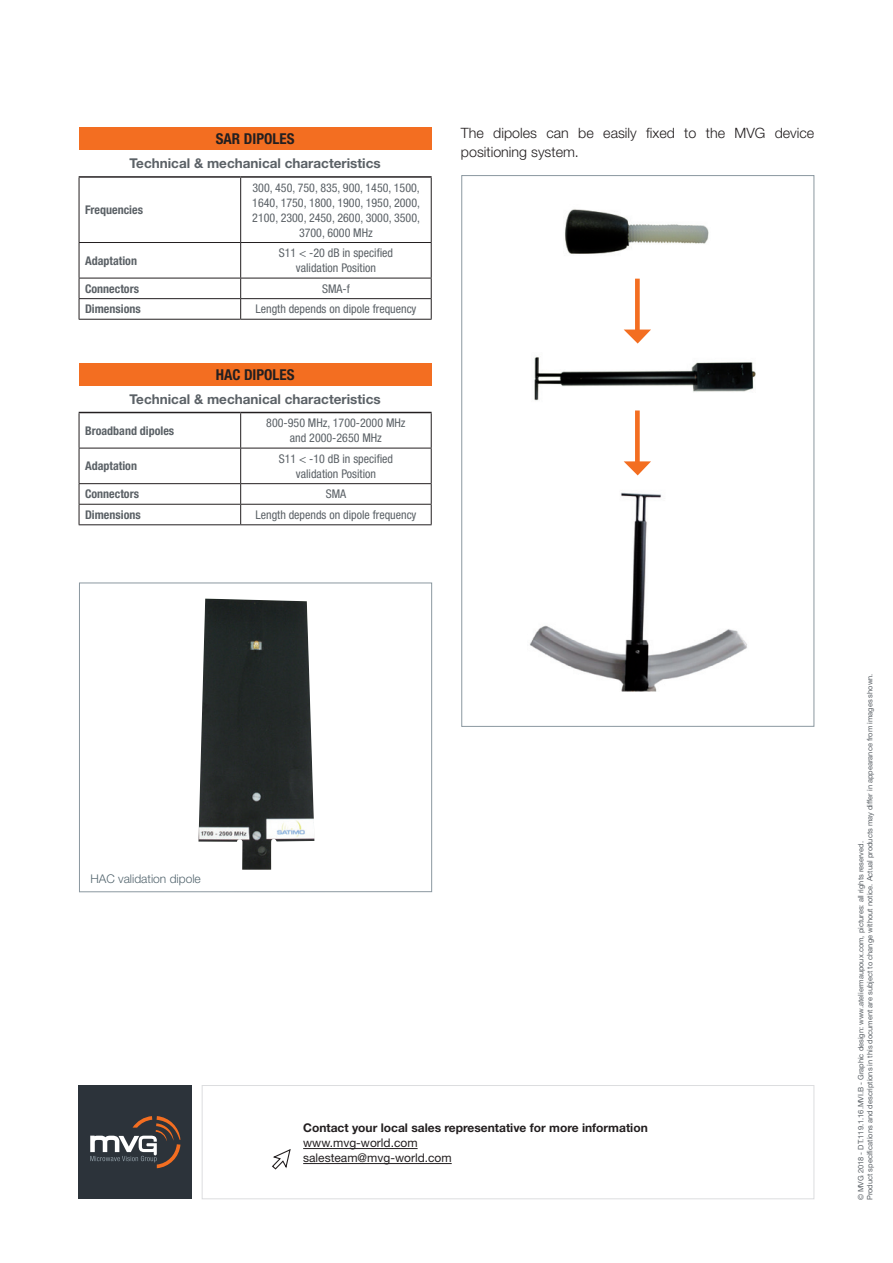
<style>
.page{position:relative;width:893px;height:1263px;background:#fff}
.page>*{position:absolute;margin:0;border:0;box-sizing:border-box;transform-origin:0 0}
.Tableau_TITRE{font:700 condensed 15px "Helvetica Neue LT Std";color:#231f20}
.TEXTE{font:300 14.25px/18.8px "Helvetica Neue LT Std";color:#231f20}
.Tableau_TITRE-2{font:700 13.5px "Helvetica Neue LT Std";color:#5b6166}
.t1{font:condensed 12px/15px "Helvetica Neue LT Std";color:#5b6166;text-align:center}
.t2{font:700 condensed 12px "Helvetica Neue LT Std";color:#5b6166}
.texte_courant{font:700 12px "Helvetica Neue LT Std";color:#231f20}
.texte_courant-2{font:12px "Helvetica Neue LT Std";color:#231f20}
.Legende_photo{font:300 12px "Helvetica Neue LT Std";color:#53656e}
.t3{font:7.5px "Helvetica Neue LT Std";color:#5b6166}
</style>
<div class="page">
<hr style="left:303px;top:1148px;width:115px;height:1px;background:#231f20">
<hr style="left:303px;top:1163px;width:149px;height:1px;background:#231f20">
<svg style="left:272px;top:1149px;width:19px;height:21px"></svg>
<div style="left:202px;top:1085px;width:612px;height:114px;border:1px solid #dcdddf"></div>
<div style="left:78px;top:1085px;width:114px;height:114px;background:#2c333a"></div>
<svg style="left:90px;top:1116px;width:90px;height:52px"></svg>
<div style="left:79px;top:583px;width:353px;height:309px;border:1px solid #8b98a0"></div>
<img style="left:198px;top:598px;width:116px;height:272px">
<img style="left:534px;top:357px;width:222px;height:44px">
<img style="left:530px;top:492px;width:217px;height:199px">
<svg style="left:624px;top:330px;width:27px;height:14px"></svg>
<div style="left:635px;top:279px;width:5px;height:53px;background:#f36e21"></div>
<svg style="left:624px;top:461px;width:27px;height:14px"></svg>
<div style="left:635px;top:410px;width:5px;height:54px;background:#f36e21"></div>
<div style="left:79px;top:128px;width:352px;height:22px;background:#f36e21"></div>
<hr style="left:79px;top:178px;width:1px;height:64px;background:#231f20">
<hr style="left:240px;top:178px;width:1px;height:64px;background:#231f20">
<hr style="left:431px;top:178px;width:1px;height:64px;background:#231f20">
<hr style="left:79px;top:242px;width:162px;height:1px;background:#231f20">
<hr style="left:79px;top:243px;width:1px;height:35px;background:#231f20">
<hr style="left:241px;top:242px;width:191px;height:1px;background:#231f20">
<hr style="left:240px;top:243px;width:1px;height:35px;background:#231f20">
<hr style="left:431px;top:243px;width:1px;height:35px;background:#231f20">
<hr style="left:79px;top:278px;width:162px;height:1px;background:#231f20">
<hr style="left:241px;top:278px;width:191px;height:1px;background:#231f20">
<hr style="left:79px;top:298px;width:162px;height:1px;background:#231f20">
<svg style="left:79px;top:278px;width:1px;height:41px"></svg>
<hr style="left:241px;top:298px;width:191px;height:1px;background:#231f20">
<svg style="left:240px;top:278px;width:1px;height:41px"></svg>
<svg style="left:431px;top:278px;width:1px;height:41px"></svg>
<hr style="left:79px;top:319px;width:162px;height:1px;background:#231f20">
<hr style="left:241px;top:319px;width:191px;height:1px;background:#231f20">
<hr style="left:79px;top:176px;width:162px;height:2px;background:#231f20">
<hr style="left:241px;top:176px;width:191px;height:2px;background:#231f20">
<div style="left:79px;top:363px;width:352px;height:23px;background:#f36e21"></div>
<hr style="left:79px;top:413px;width:1px;height:35px;background:#231f20">
<hr style="left:240px;top:413px;width:1px;height:35px;background:#231f20">
<hr style="left:431px;top:413px;width:1px;height:35px;background:#231f20">
<hr style="left:79px;top:448px;width:162px;height:1px;background:#231f20">
<hr style="left:79px;top:448px;width:1px;height:35px;background:#231f20">
<hr style="left:241px;top:448px;width:191px;height:1px;background:#231f20">
<hr style="left:240px;top:448px;width:1px;height:35px;background:#231f20">
<hr style="left:431px;top:448px;width:1px;height:35px;background:#231f20">
<hr style="left:79px;top:483px;width:162px;height:1px;background:#231f20">
<hr style="left:241px;top:483px;width:191px;height:1px;background:#231f20">
<hr style="left:79px;top:504px;width:162px;height:1px;background:#231f20">
<svg style="left:79px;top:484px;width:1px;height:40px"></svg>
<hr style="left:241px;top:504px;width:191px;height:1px;background:#231f20">
<svg style="left:240px;top:484px;width:1px;height:40px"></svg>
<svg style="left:431px;top:484px;width:1px;height:40px"></svg>
<hr style="left:79px;top:524px;width:162px;height:1px;background:#231f20">
<hr style="left:241px;top:524px;width:191px;height:1px;background:#231f20">
<hr style="left:79px;top:412px;width:162px;height:1px;background:#231f20">
<hr style="left:241px;top:412px;width:191px;height:1px;background:#231f20">
<img style="left:565px;top:209px;width:144px;height:45px">
<p class="Tableau_TITRE" style="left:216px;top:130px;width:80px">SAR DIPOLES</p>
<p class="Tableau_TITRE-2" style="left:130px;top:155px;width:253px">Technical &amp; mechanical characteristics</p>
<p class="t2" style="left:85px;top:202px;width:59px">Frequencies</p>
<p class="t1" style="left:252px;top:180px;width:169px">300, 450, 750, 835, 900, 1450, 1500,<br>1640, 1750, 1800, 1900, 1950, 2000,<br>2100, 2300, 2450, 2600, 3000, 3500,<br>3700, 6000 MHz</p>
<p class="t2" style="left:85px;top:253px;width:53px">Adaptation</p>
<p class="t1" style="left:279px;top:245px;width:116px">S11 &lt; -20 dB in specified validation Position</p>
<p class="t2" style="left:85px;top:281px;width:55px">Connectors</p>
<p class="t1" style="left:322px;top:281px;width:29px">SMA-f</p>
<p class="t2" style="left:85px;top:302px;width:57px">Dimensions</p>
<p class="t1" style="left:255px;top:301px;width:162px">Length depends on dipole frequency</p>
<p class="Tableau_TITRE" style="left:216px;top:365px;width:80px">HAC DIPOLES</p>
<p class="Tableau_TITRE-2" style="left:130px;top:391px;width:253px">Technical &amp; mechanical characteristics</p>
<p class="t2" style="left:85px;top:423px;width:91px">Broadband dipoles</p>
<p class="t1" style="left:266px;top:415px;width:141px">800-950 MHz, 1700-2000 MHz and 2000-2650 MHz</p>
<p class="t2" style="left:85px;top:459px;width:53px">Adaptation</p>
<p class="t1" style="left:279px;top:451px;width:116px">S11 &lt; -10 dB in specified validation Position</p>
<p class="t2" style="left:85px;top:487px;width:55px">Connectors</p>
<p class="t1" style="left:326px;top:486px;width:22px">SMA</p>
<p class="t2" style="left:85px;top:507px;width:57px">Dimensions</p>
<p class="t1" style="left:255px;top:507px;width:162px">Length depends on dipole frequency</p>
<p class="TEXTE" style="left:461px;top:123px;width:355px">The dipoles can be easily fixed to the MVG device positioning system.</p>
<p class="Legende_photo" style="left:90px;top:871px;width:112px">HAC validation dipole</p>
<p class="texte_courant" style="left:303px;top:1121px;width:346px">Contact your local sales representative for more information</p>
<p class="texte_courant-2" style="left:303px;top:1136px;width:116px">www.mvg-world.com</p>
<p class="texte_courant-2" style="left:303px;top:1151px;width:150px">salesteam@mvg-world.com</p>
<p class="t3" style="left:865px;top:1200px;width:528px;rotate:-90deg">Product specifications and descriptions in this document are subject to change without notice. Actual products may differ in appearance from images shown.</p>
<p class="t3" style="left:856px;top:1200px;width:360px;rotate:-90deg">© MVG 2018 - DT.119.1.16.MVI.B - Graphic design: www.ateliermaupoux.com, pictures: all rights reserved.</p>
</div>
